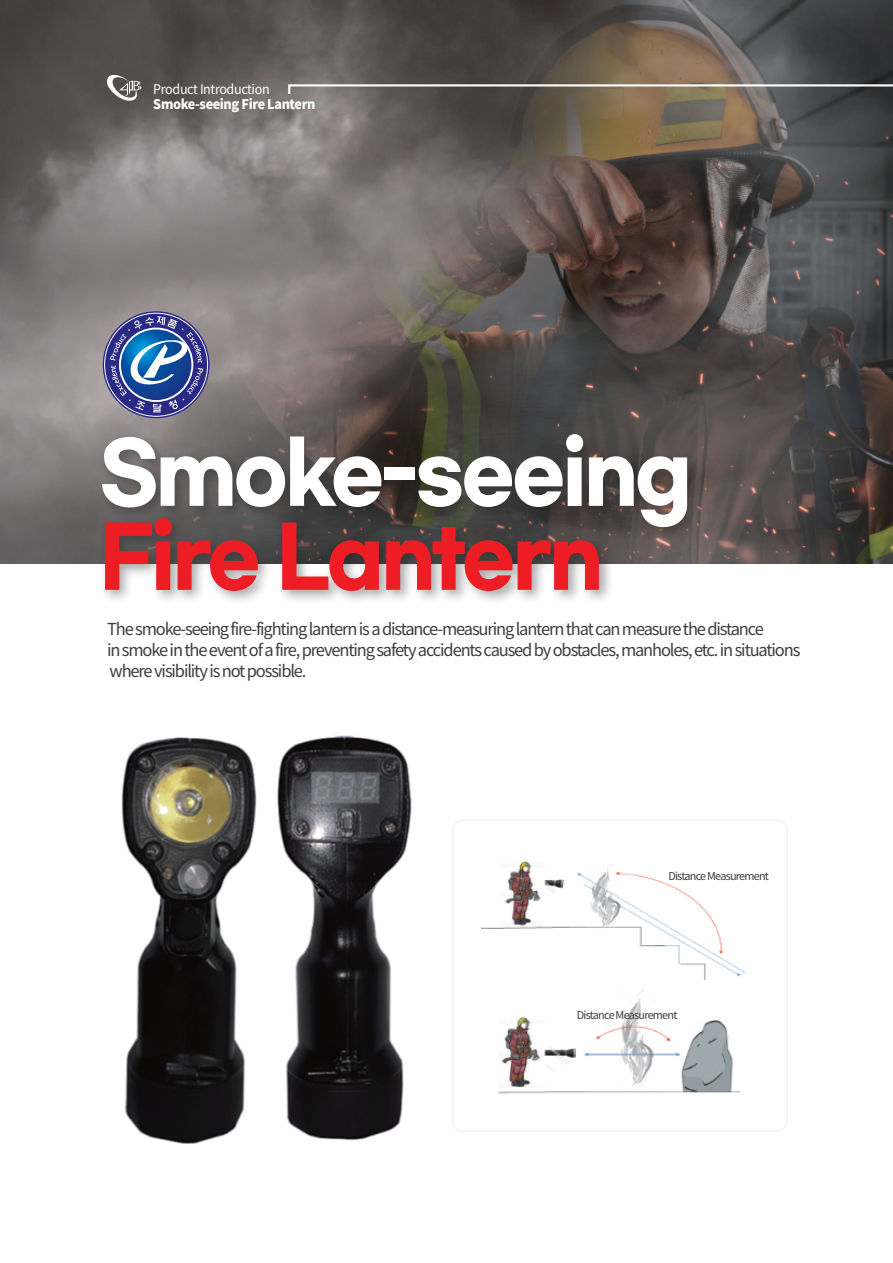
<style>
.page{position:relative;width:893px;height:1263px;background:#fff}
.page>*{position:absolute;margin:0;border:0;box-sizing:border-box;transform-origin:0 0}
.t1{font:82.5px "Gmarket Sans TTF Bold";letter-spacing:-.04em;color:#fff;scale:.95 1}
.t2{font:82.5px "Gmarket Sans TTF Bold";letter-spacing:-.04em;color:#ee1d23;scale:.95 1}
.t3{font:16.5px/21px "Noto Sans CJ Kkr";letter-spacing:-.07em;color:#3e3e3f}
.t4{font:900 13.2px "Noto Sans CJ Kkr";letter-spacing:-.03em;color:#fff;scale:.95 1}
.t5{font:13.2px "Noto Sans CJ Kkr";letter-spacing:-.03em;color:#fff;scale:.95 1}
.t6{font:10.95px "Noto Sans CJ Kkr";letter-spacing:-.07em;color:#3e3e3f}
</style>
<div class="page">
<img style="left:0;top:0;width:893px;height:563px">
<svg style="left:105px;top:73px;width:36px;height:29px"></svg>
<svg style="left:287px;top:83px;width:606px;height:13px;background:#7d776f"></svg>
<img style="left:498px;top:990px;width:242px;height:104px">
<img style="left:482px;top:861px;width:264px;height:119px">
<img style="left:121px;top:735px;width:290px;height:409px">
<img style="left:90px;top:423px;width:618px;height:178px">
<svg style="left:103px;top:311px;width:107px;height:107px"></svg>
<svg style="left:110px;top:316px;width:93px;height:96px;background:#566eaa"></svg>
<div style="left:452px;top:820px;width:336px;height:312px;border:1px solid #f0f1f2;border-radius:11px"></div>
<div style="left:680px;top:875px;width:55px;height:13px;background:#fff"></div>
<div style="left:566px;top:1011px;width:55px;height:14px;background:#fff"></div>
<p class="t5" style="left:153px;top:82px;width:124px">Product Introduction</p>
<p class="t4" style="left:153px;top:96px;width:172px">Smoke-seeing Fire Lantern</p>
<h1 class="t1" style="left:99px;top:427px;width:626px">Smoke-seeing</h1>
<h1 class="t2" style="left:99px;top:511px;width:532px">Fire Lantern</h1>
<p class="t3" style="left:107px;top:619px;width:695px">The smoke-seeing fire-fighting lantern is a distance-measuring lantern that can measure the distance<br>in smoke in the event of a fire, preventing safety accidents caused by obstacles, manholes, etc. in situations where visibility is not possible.</p>
<p class="t6" style="left:668px;top:869px;width:102px">Distance Measurement</p>
<p class="t6" style="left:577px;top:1008px;width:102px">Distance Measurement</p>
</div>
